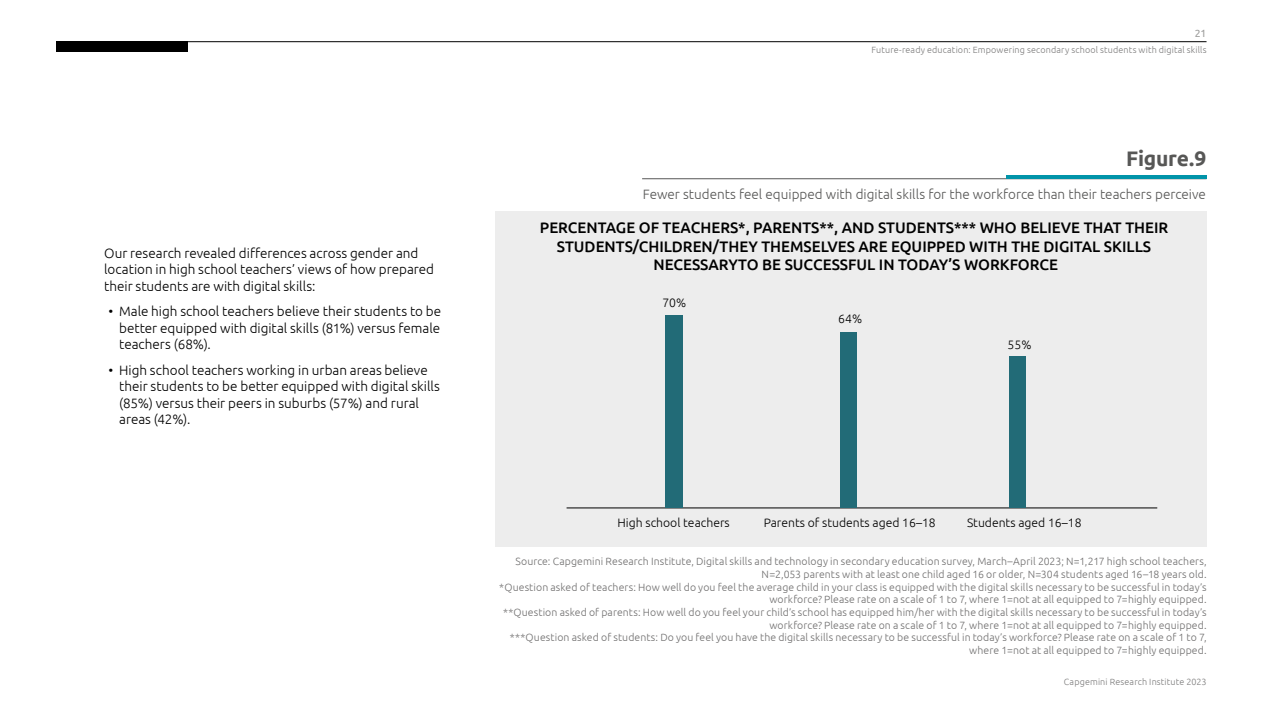
<style>
.page{position:relative;width:1263px;height:711px;background:#fff}
.page>*{position:absolute;margin:0;border:0;box-sizing:border-box;transform-origin:0 0}
.t1{font:700 21px "Ubuntu";letter-spacing:-.01em;color:#575756}
.t2{font:500 15.3px/18.3px "Ubuntu";color:#000;text-align:center}
.t3{font:300 13.5px/16.5px "Ubuntu";color:#000}
.t4{font:300 13.5px "Ubuntu";color:#575756}
.t5{font:300 12.15px "Ubuntu";color:#000}
.t6{font:300 10.5px/12.6px "Ubuntu";letter-spacing:.01em;color:#706f6f;text-align:right}
.t7{font:10.5px "Ubuntu";color:#9d9d9c}
.t8{font:300 9px "Ubuntu";letter-spacing:.015em;color:#7c7b7b}
</style>
<div class="page">
<hr style="left:642px;top:178px;width:564px;height:1px;background:#575756">
<hr style="left:1006px;top:175px;width:200px;height:3px;background:#0194a9">
<div style="left:495px;top:210px;width:712px;height:336px;background:#ededed"></div>
<hr style="left:567px;top:507px;width:590px;height:1px;background:#000">
<div style="left:665px;top:315px;width:18px;height:192px;background:#226b77"></div>
<div style="left:841px;top:332px;width:16px;height:175px;background:#226b77"></div>
<div style="left:1009px;top:356px;width:17px;height:151px;background:#226b77"></div>
<div style="left:56px;top:41px;width:131px;height:11px;background:#000"></div>
<hr style="left:186px;top:41px;width:1020px;height:1px;background:#000">
<p class="t3" style="left:104px;top:244px;width:331px">Our research revealed differences across gender and location in high school teachers’ views of how prepared their students are with digital skills:</p>
<p class="t3" style="left:119px;top:302px;width:324px;text-align:justify;text-indent:-11px">• Male high school teachers believe their students to be better equipped with digital skills (81%) versus female teachers (68%).</p>
<p class="t3" style="left:119px;top:361px;width:322px;text-indent:-11px">• High school teachers working in urban areas believe their students to be better equipped with digital skills (85%) versus their peers in suburbs (57%) and rural areas (42%).</p>
<p class="t7" style="left:1195px;top:27px;width:13px">21</p>
<p class="t8" style="left:871px;top:44px;width:337px">Future-ready education: Empowering secondary school students with digital skills</p>
<h1 class="t1" style="left:1126px;top:145px;width:82px">Figure.9</h1>
<p class="t4" style="left:643px;top:186px;width:565px">Fewer students feel equipped with digital skills for the workforce than their teachers perceive</p>
<h2 class="t2" style="left:540px;top:218px;width:630px">PERCENTAGE OF TEACHERS*, PARENTS**, AND STUDENTS*** WHO BELIEVE THAT THEIR<br>STUDENTS/CHILDREN/THEY THEMSELVES ARE EQUIPPED WITH THE DIGITAL SKILLS<br>NECESSARYTO BE SUCCESSFUL IN TODAY’S WORKFORCE</h2>
<p class="t5" style="left:662px;top:295px;width:25px">70%</p>
<p class="t5" style="left:838px;top:311px;width:25px">64%</p>
<p class="t5" style="left:1007px;top:337px;width:25px">55%</p>
<p class="t5" style="left:617px;top:514px;width:114px">High school teachers</p>
<p class="t5" style="left:764px;top:514px;width:174px">Parents of students aged 16–18</p>
<p class="t5" style="left:967px;top:514px;width:116px">Students aged 16–18</p>
<p class="t6" style="left:499px;top:554px;width:709px">Source: Capgemini Research Institute, Digital skills and technology in secondary education survey, March–April 2023; N=1,217 high school teachers, N=2,053 parents with at least one child aged 16 or older, N=304 students aged 16–18 years old.<br>*Question asked of teachers: How well do you feel the average child in your class is equipped with the digital skills necessary to be successful in today’s workforce? Please rate on a scale of 1 to 7, where 1=not at all equipped to 7=highly equipped.<br>**Question asked of parents: How well do you feel your child’s school has equipped him/her with the digital skills necessary to be successful in today’s workforce? Please rate on a scale of 1 to 7, where 1=not at all equipped to 7=highly equipped.<br>***Question asked of students: Do you feel you have the digital skills necessary to be successful in today’s workforce? Please rate on a scale of 1 to 7, where 1=not at all equipped to 7=highly equipped.</p>
<p class="t8" style="left:1064px;top:676px;width:144px">Capgemini Research Institute 2023</p>
</div>
